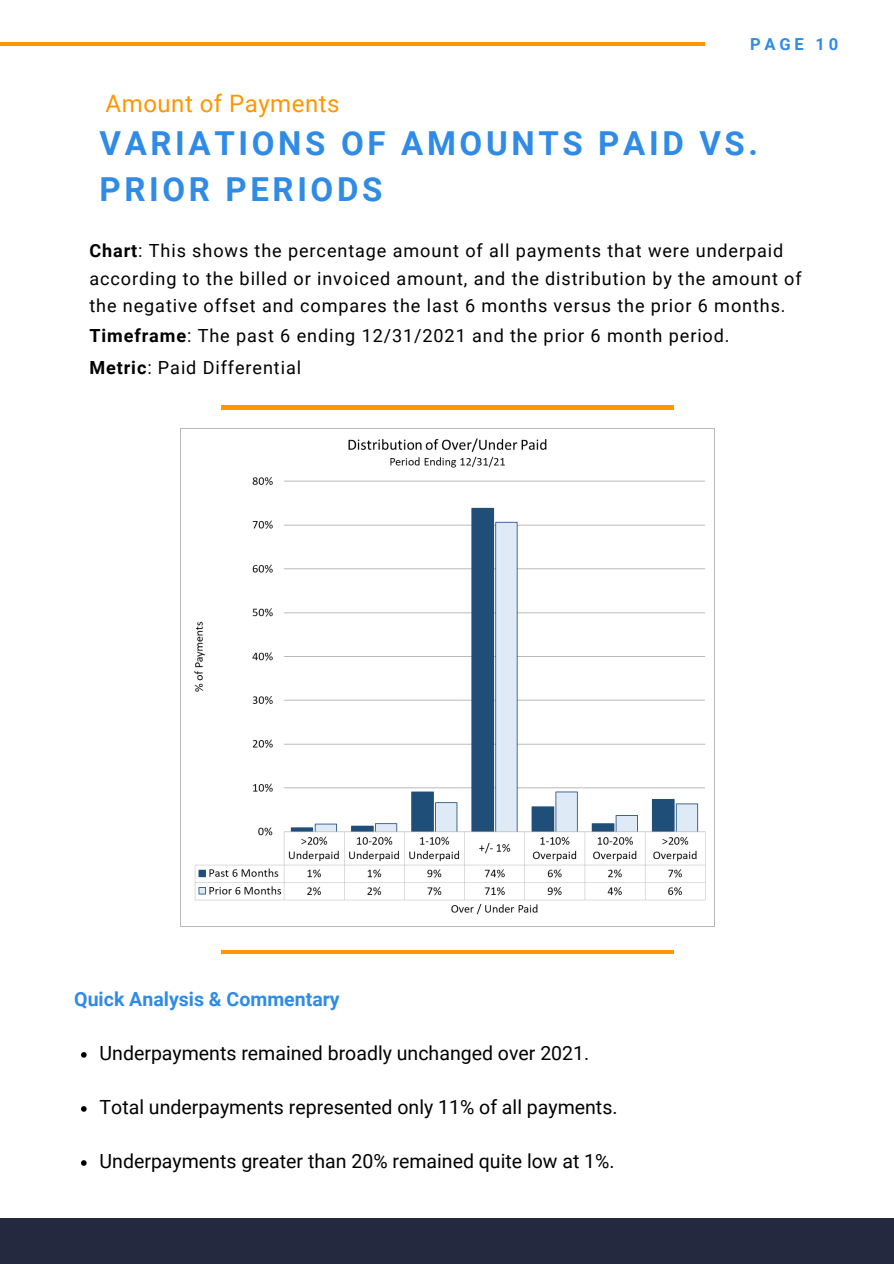
<style>
.page{position:relative;width:894px;height:1264px;background:#fff}
.page>*{position:absolute;margin:0;border:0;box-sizing:border-box;transform-origin:0 0}
.t1{font:700 33px/46.2px "Roboto";letter-spacing:.11em;color:#308be6}
.t2{font:24px "Roboto";letter-spacing:.02em;color:#ff9600}
.t3{font:19.5px "Roboto";color:#000}
.t4{font:700 19.5px "Roboto";color:#308be6}
.t5{font:18px/27.3px "Roboto";letter-spacing:.05em;color:#000}
.t6{font:700 16.5px "Roboto";letter-spacing:.23em;color:#308be6}
.s1{font-weight:700}
</style>
<div class="page">
<hr style="left:221px;top:950px;width:452px;height:3px;background:#ff9600">
<hr style="left:0;top:42px;width:704px;height:3px;background:#ff9600">
<hr style="left:221px;top:406px;width:452px;height:3px;background:#ff9600">
<div style="left:0;top:1218px;width:893px;height:45px;background:#242940"></div>
<svg style="left:81px;top:1052px;width:6px;height:5px"></svg>
<svg style="left:81px;top:1106px;width:6px;height:5px"></svg>
<svg style="left:81px;top:1160px;width:6px;height:5px"></svg>
<img style="left:180px;top:429px;width:526px;height:497px">
<p class="t6" style="left:749px;top:35px;width:90px">PAGE 10</p>
<p class="t2" style="left:106px;top:89px;width:235px">Amount of Payments</p>
<p class="t1" style="left:99px;top:120px;width:660px">VARIATIONS OF AMOUNTS PAID VS.<br>PRIOR PERIODS</p>
<p class="t5" style="left:89px;top:238px;width:713px"><span class="s1">Chart</span>: This shows the percentage amount of all payments that were underpaid according to the billed or invoiced amount, and the distribution by the amount of the negative offset and compares the last 6 months versus the prior 6 months.</p>
<p class="t5" style="left:89px;top:322px;width:641px"><span class="s1">Timeframe</span>: The past 6 ending 12/31/2021 and the prior 6 month period.</p>
<p class="t5" style="left:89px;top:354px;width:213px"><span class="s1">Metric</span>: Paid Differential</p>
<p class="t4" style="left:74px;top:987px;width:267px">Quick Analysis &amp; Commentary</p>
<p class="t3" style="left:100px;top:1041px;width:491px">Underpayments remained broadly unchanged over 2021.</p>
<p class="t3" style="left:100px;top:1095px;width:519px">Total underpayments represented only 11% of all payments.</p>
<p class="t3" style="left:100px;top:1149px;width:516px">Underpayments greater than 20% remained quite low at 1%.</p>
</div>
